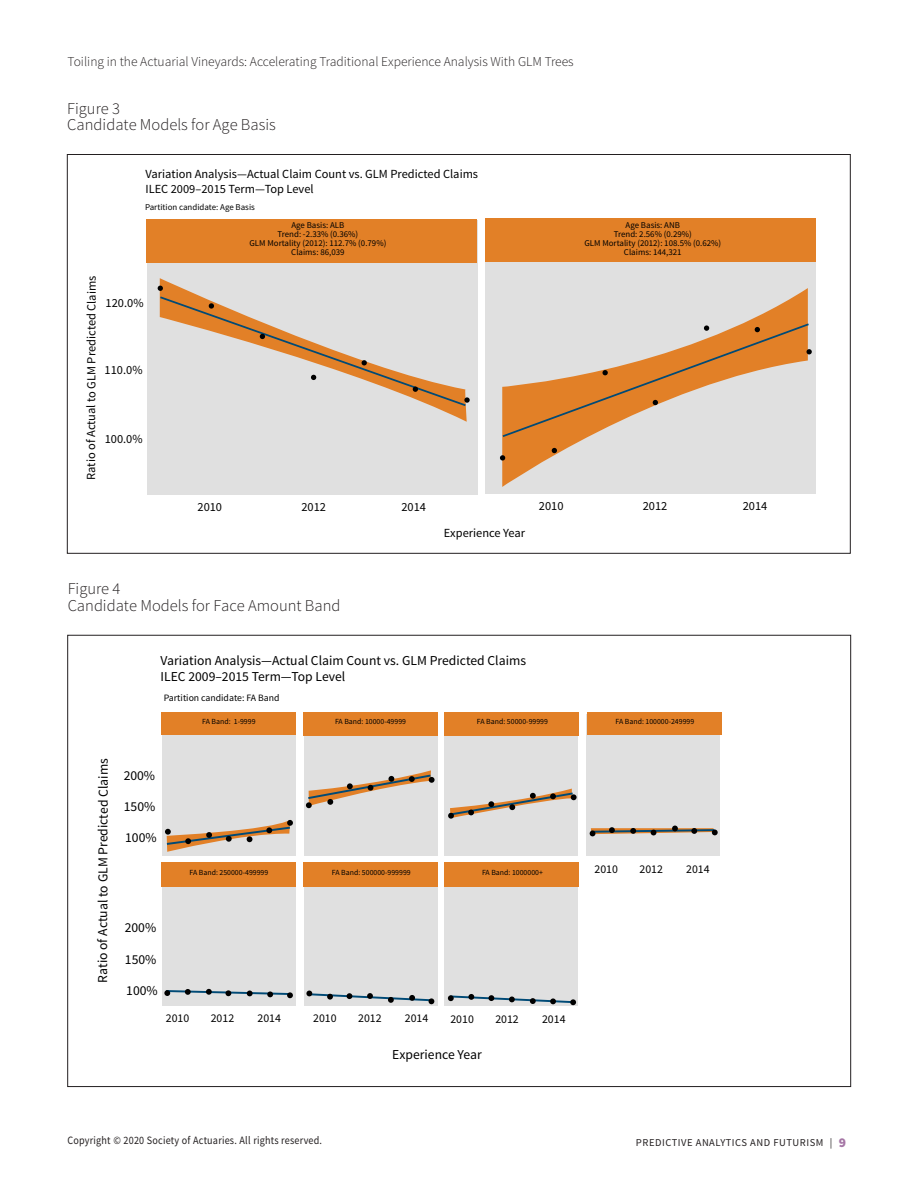
<style>
.page{position:relative;width:918px;height:1188px;background:#fff}
.page>*{position:absolute;margin:0;border:0;box-sizing:border-box;transform-origin:0 0}
.Table_Title_descript{font:300 16.5px "Source Sans Pro";color:#231f20}
.t1{font:13.65px/16.4px "Source Sans Pro";color:#000}
.t2{font:300 13.5px "Source Sans Pro";color:#231f20}
.t3{font:12.45px/14.9px "Source Sans Pro";color:#000}
.t4{font:11.85px "Source Sans Pro";color:#000}
.t5{font:11.25px "Source Sans Pro";letter-spacing:.02em;color:#231f20;scale:.9 1}
.t6{font:10.5px "Source Sans Pro";letter-spacing:.05em;color:#231f20}
.t7{font:9.75px "Source Sans Pro";color:#000}
.t8{font:8.85px/8.9px "Source Sans Pro";color:#000;text-align:center}
.t9{font:7.8px "Source Sans Pro";color:#000}
.s1{font-weight:900;font-size:13.5px;color:#a677a6}
</style>
<div class="page">
<div style="left:147px;top:221px;width:331px;height:274px;background:#e0e0e0"></div>
<div style="left:146px;top:219px;width:331px;height:44px;background:#e28027"></div>
<div style="left:485px;top:219px;width:331px;height:275px;background:#e0e0e0"></div>
<div style="left:486px;top:219px;width:330px;height:43px;background:#e28027"></div>
<svg style="left:160px;top:278px;width:307px;height:144px"></svg>
<svg style="left:502px;top:288px;width:306px;height:199px"></svg>
<svg style="left:158px;top:286px;width:312px;height:122px"></svg>
<svg style="left:500px;top:455px;width:5px;height:6px"></svg>
<svg style="left:552px;top:448px;width:5px;height:5px"></svg>
<svg style="left:502px;top:322px;width:310px;height:117px"></svg>
<div style="left:162px;top:714px;width:133px;height:141px;background:#e0e0e0"></div>
<div style="left:304px;top:714px;width:133px;height:141px;background:#e0e0e0"></div>
<div style="left:444px;top:714px;width:134px;height:141px;background:#e0e0e0"></div>
<div style="left:586px;top:714px;width:133px;height:141px;background:#e0e0e0"></div>
<div style="left:162px;top:865px;width:133px;height:141px;background:#e0e0e0"></div>
<div style="left:304px;top:865px;width:133px;height:141px;background:#e0e0e0"></div>
<div style="left:444px;top:865px;width:134px;height:141px;background:#e0e0e0"></div>
<div style="left:161px;top:712px;width:135px;height:23px;background:#e28027"></div>
<div style="left:303px;top:712px;width:135px;height:23px;background:#e28027"></div>
<div style="left:445px;top:712px;width:134px;height:23px;background:#e28027"></div>
<div style="left:161px;top:862px;width:135px;height:25px;background:#e28027"></div>
<div style="left:303px;top:862px;width:135px;height:25px;background:#e28027"></div>
<div style="left:445px;top:862px;width:134px;height:25px;background:#e28027"></div>
<div style="left:587px;top:712px;width:135px;height:23px;background:#e28027"></div>
<svg style="left:165px;top:820px;width:128px;height:32px"></svg>
<svg style="left:306px;top:770px;width:129px;height:38px"></svg>
<svg style="left:448px;top:789px;width:129px;height:30px"></svg>
<svg style="left:589px;top:826px;width:129px;height:10px"></svg>
<svg style="left:448px;top:994px;width:128px;height:11px"></svg>
<svg style="left:306px;top:991px;width:128px;height:13px"></svg>
<svg style="left:164px;top:989px;width:129px;height:9px"></svg>
<h3 class="t2" style="left:68px;top:54px;width:508px">Toiling in the Actuarial Vineyards: Accelerating Traditional Experience Analysis With GLM Trees</h3>
<p class="Table_Title_descript" style="left:67px;top:98px;width:54px">Figure 3</p>
<p class="Table_Title_descript" style="left:67px;top:115px;width:210px">Candidate Models for Age Basis</p>
<p class="t3" style="left:84px;top:480px;width:206px;rotate:-90deg">Ratio of Actual to GLM Predicted Claims</p>
<p class="t3" style="left:145px;top:166px;width:334px">Variation Analysis—Actual Claim Count vs. GLM Predicted Claims<br>ILEC 2009–2015 Term—Top Level</p>
<p class="t8" style="left:145px;top:203px;width:111px">Partition candidate: Age Basis</p>
<p class="t8" style="left:249px;top:221px;width:138px">Age Basis: ALB<br>Trend: -2.33% (0.36%)<br>GLM Mortality (2012): 112.7% (0.79%)<br>Claims: 86,039</p>
<p class="t8" style="left:584px;top:221px;width:138px">Age Basis: ANB<br>Trend: 2.56% (0.29%)<br>GLM Mortality (2012): 108.5% (0.62%)<br>Claims: 144,321</p>
<p class="t3" style="left:106px;top:296px;width:39px">120.0%</p>
<p class="t3" style="left:105px;top:363px;width:39px">110.0%</p>
<p class="t3" style="left:105px;top:431px;width:39px">100.0%</p>
<p class="t3" style="left:198px;top:499px;width:26px">2010</p>
<p class="t3" style="left:301px;top:500px;width:26px">2012</p>
<p class="t3" style="left:401px;top:500px;width:26px">2014</p>
<p class="t3" style="left:444px;top:525px;width:83px">Experience Year</p>
<p class="t3" style="left:539px;top:498px;width:26px">2010</p>
<p class="t3" style="left:643px;top:499px;width:26px">2012</p>
<p class="t3" style="left:743px;top:499px;width:26px">2014</p>
<p class="Table_Title_descript" style="left:68px;top:579px;width:54px">Figure 4</p>
<p class="Table_Title_descript" style="left:68px;top:595px;width:274px">Candidate Models for Face Amount Band</p>
<p class="t1" style="left:95px;top:983px;width:226px;rotate:-90deg">Ratio of Actual to GLM Predicted Claims</p>
<p class="t1" style="left:160px;top:653px;width:367px">Variation Analysis—Actual Claim Count vs. GLM Predicted Claims<br>ILEC 2009–2015 Term—Top Level</p>
<p class="t7" style="left:164px;top:692px;width:117px">Partition candidate: FA Band</p>
<p class="t1" style="left:124px;top:767px;width:33px">200%</p>
<p class="t1" style="left:124px;top:799px;width:33px">150%</p>
<p class="t1" style="left:125px;top:830px;width:33px">100%</p>
<p class="t9" style="left:202px;top:717px;width:55px">FA Band: 1-9999</p>
<p class="t9" style="left:335px;top:717px;width:73px">FA Band: 10000-49999</p>
<p class="t9" style="left:477px;top:717px;width:73px">FA Band: 50000-99999</p>
<p class="t9" style="left:190px;top:867px;width:80px">FA Band: 250000-499999</p>
<p class="t9" style="left:332px;top:867px;width:80px">FA Band: 500000-999999</p>
<p class="t9" style="left:482px;top:867px;width:62px">FA Band: 1000000+</p>
<p class="t1" style="left:125px;top:920px;width:33px">200%</p>
<p class="t1" style="left:125px;top:952px;width:33px">150%</p>
<p class="t1" style="left:126px;top:982px;width:33px">100%</p>
<p class="t4" style="left:166px;top:1010px;width:25px">2010</p>
<p class="t4" style="left:211px;top:1011px;width:25px">2012</p>
<p class="t4" style="left:257px;top:1011px;width:25px">2014</p>
<p class="t4" style="left:313px;top:1011px;width:25px">2010</p>
<p class="t4" style="left:358px;top:1011px;width:25px">2012</p>
<p class="t4" style="left:405px;top:1011px;width:25px">2014</p>
<p class="t4" style="left:450px;top:1011px;width:25px">2010</p>
<p class="t4" style="left:495px;top:1012px;width:25px">2012</p>
<p class="t4" style="left:542px;top:1012px;width:25px">2014</p>
<p class="t1" style="left:392px;top:1047px;width:91px">Experience Year</p>
<p class="t9" style="left:616px;top:717px;width:80px">FA Band: 100000-249999</p>
<p class="t4" style="left:595px;top:862px;width:25px">2010</p>
<p class="t4" style="left:639px;top:862px;width:25px">2012</p>
<p class="t4" style="left:686px;top:862px;width:25px">2014</p>
<p class="t5" style="left:68px;top:1133px;width:284px">Copyright © 2020 Society of Actuaries. All rights reserved.</p>
<p class="t6" style="left:636px;top:1136px;width:212px">PREDICTIVE ANALYTICS AND FUTURISM | <span class="s1">9</span></p>
</div>
